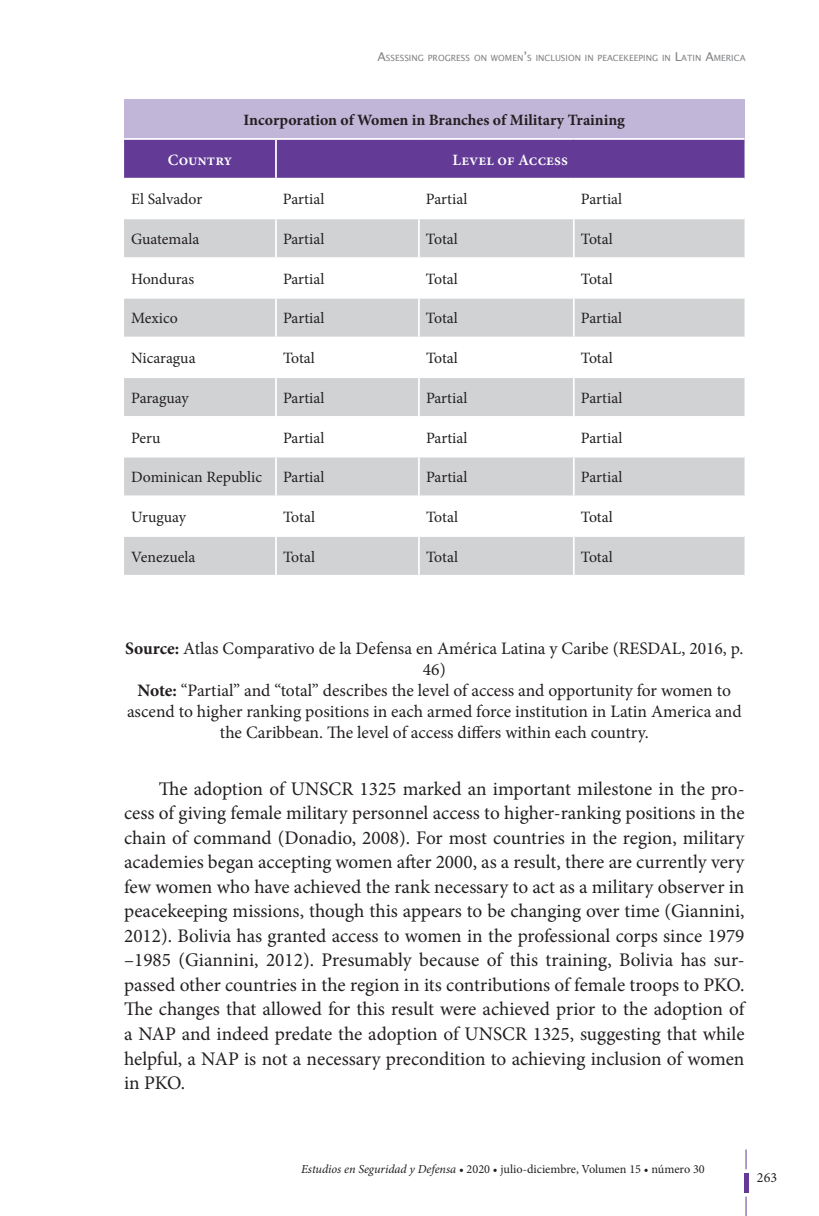
<style>
.page{position:relative;width:819px;height:1216px;background:#fff}
.page>*{position:absolute;margin:0;border:0;box-sizing:border-box;transform-origin:0 0}
.t1{font:19.25px/24.5px "Minion Pro";letter-spacing:-.005em;color:#231f20;text-align:justify}
.t2{font:17.5px/21px "Minion Pro";color:#231f20;text-align:center}
.t3{font:15.75px "Minion Pro";color:#231f20}
.t4{font:700 15.75px "Minion Pro";color:#231f20}
.t5{font:600 15.75px "Minion Pro";color:#fff}
.t6{font:14px "Minion Pro";color:#231f20}
.t7{font:12.25px "Minion Pro";color:#231f20}
.t8{font:8.58px "Lucida Sans Unicode";color:#808285}
.s1{font-size:12.25px}
.s2{font-weight:700}
.s3{font-style:italic}
</style>
<div class="page">
<svg style="left:745px;top:1149px;width:1px;height:20px"></svg>
<svg style="left:745px;top:1196px;width:1px;height:19px"></svg>
<div style="left:743px;top:1172px;width:5px;height:20px;background:#633b97"></div>
<div style="left:124px;top:99px;width:620px;height:40px;background:#c1b5d8"></div>
<div style="left:124px;top:140px;width:620px;height:38px;background:#633b97"></div>
<svg style="left:124px;top:219px;width:620px;height:356px;fill:#d1d2d4"></svg>
<svg style="left:124px;top:338px;width:620px;height:118px"></svg>
<hr style="left:124px;top:138px;width:152px;height:2px;background:#fff">
<hr style="left:276px;top:138px;width:143px;height:2px;background:#fff">
<hr style="left:275px;top:140px;width:2px;height:38px;background:#fff">
<hr style="left:419px;top:138px;width:154px;height:2px;background:#fff">
<hr style="left:573px;top:138px;width:171px;height:2px;background:#fff">
<hr style="left:275px;top:219px;width:2px;height:38px;background:#fff">
<hr style="left:418px;top:219px;width:2px;height:38px;background:#fff">
<hr style="left:573px;top:219px;width:1px;height:38px;background:#fff">
<hr style="left:124px;top:257px;width:152px;height:2px;background:#fff">
<hr style="left:276px;top:257px;width:143px;height:2px;background:#fff">
<hr style="left:275px;top:259px;width:2px;height:38px;background:#fff">
<hr style="left:419px;top:257px;width:154px;height:2px;background:#fff">
<hr style="left:418px;top:259px;width:2px;height:38px;background:#fff">
<hr style="left:573px;top:257px;width:171px;height:2px;background:#fff">
<hr style="left:573px;top:259px;width:1px;height:38px;background:#fff">
<hr style="left:124px;top:297px;width:152px;height:2px;background:#fff">
<hr style="left:276px;top:297px;width:143px;height:2px;background:#fff">
<hr style="left:275px;top:299px;width:2px;height:37px;background:#fff">
<hr style="left:419px;top:297px;width:154px;height:2px;background:#fff">
<hr style="left:418px;top:299px;width:2px;height:37px;background:#fff">
<hr style="left:573px;top:297px;width:171px;height:2px;background:#fff">
<hr style="left:573px;top:299px;width:1px;height:37px;background:#fff">
<hr style="left:124px;top:336px;width:152px;height:2px;background:#fff">
<hr style="left:276px;top:336px;width:143px;height:2px;background:#fff">
<hr style="left:275px;top:338px;width:2px;height:38px;background:#fff">
<hr style="left:419px;top:336px;width:154px;height:2px;background:#fff">
<hr style="left:418px;top:338px;width:2px;height:38px;background:#fff">
<hr style="left:573px;top:336px;width:171px;height:2px;background:#fff">
<hr style="left:573px;top:338px;width:1px;height:38px;background:#fff">
<hr style="left:124px;top:376px;width:152px;height:2px;background:#fff">
<hr style="left:276px;top:376px;width:143px;height:2px;background:#fff">
<hr style="left:275px;top:378px;width:2px;height:38px;background:#fff">
<hr style="left:419px;top:376px;width:154px;height:2px;background:#fff">
<hr style="left:418px;top:378px;width:2px;height:38px;background:#fff">
<hr style="left:573px;top:376px;width:171px;height:2px;background:#fff">
<hr style="left:573px;top:378px;width:1px;height:38px;background:#fff">
<hr style="left:124px;top:416px;width:152px;height:2px;background:#fff">
<hr style="left:276px;top:416px;width:143px;height:2px;background:#fff">
<hr style="left:275px;top:418px;width:2px;height:38px;background:#fff">
<hr style="left:419px;top:416px;width:154px;height:2px;background:#fff">
<hr style="left:418px;top:418px;width:2px;height:38px;background:#fff">
<hr style="left:573px;top:416px;width:171px;height:2px;background:#fff">
<hr style="left:573px;top:418px;width:1px;height:38px;background:#fff">
<hr style="left:124px;top:456px;width:152px;height:1px;background:#fff">
<hr style="left:276px;top:456px;width:143px;height:1px;background:#fff">
<hr style="left:275px;top:457px;width:2px;height:38px;background:#fff">
<hr style="left:419px;top:456px;width:154px;height:1px;background:#fff">
<hr style="left:418px;top:457px;width:2px;height:38px;background:#fff">
<hr style="left:573px;top:456px;width:171px;height:1px;background:#fff">
<hr style="left:573px;top:457px;width:1px;height:38px;background:#fff">
<hr style="left:124px;top:495px;width:152px;height:2px;background:#fff">
<hr style="left:276px;top:495px;width:143px;height:2px;background:#fff">
<hr style="left:275px;top:497px;width:2px;height:38px;background:#fff">
<hr style="left:419px;top:495px;width:154px;height:2px;background:#fff">
<hr style="left:418px;top:497px;width:2px;height:38px;background:#fff">
<hr style="left:573px;top:495px;width:171px;height:2px;background:#fff">
<hr style="left:573px;top:497px;width:1px;height:38px;background:#fff">
<hr style="left:124px;top:535px;width:152px;height:2px;background:#fff">
<hr style="left:276px;top:535px;width:143px;height:2px;background:#fff">
<hr style="left:275px;top:537px;width:2px;height:38px;background:#fff">
<hr style="left:419px;top:535px;width:154px;height:2px;background:#fff">
<hr style="left:418px;top:537px;width:2px;height:38px;background:#fff">
<hr style="left:573px;top:535px;width:171px;height:2px;background:#fff">
<hr style="left:573px;top:537px;width:1px;height:38px;background:#fff">
<p class="t8" style="left:377px;top:51px;width:369px"><span class="s1">A</span>SSESSING PROGRESS ON WOMEN<span class="s1">’</span>S INCLUSION IN PEACEKEEPING IN <span class="s1">L</span>ATIN <span class="s1">A</span>MERICA</p>
<p class="t4" style="left:243px;top:109px;width:383px">Incorporation of Women in Branches of Military Training</p>
<p class="t5" style="left:168px;top:149px;width:66px">Country</p>
<p class="t5" style="left:452px;top:149px;width:117px">Level of Access</p>
<p class="t3" style="left:131px;top:189px;width:73px">El Salvador</p>
<p class="t3" style="left:283px;top:189px;width:43px">Partial</p>
<p class="t3" style="left:426px;top:189px;width:43px">Partial</p>
<p class="t3" style="left:580px;top:189px;width:43px">Partial</p>
<p class="t3" style="left:131px;top:228px;width:70px">Guatemala</p>
<p class="t3" style="left:283px;top:228px;width:43px">Partial</p>
<p class="t3" style="left:426px;top:228px;width:33px">Total</p>
<p class="t3" style="left:580px;top:228px;width:33px">Total</p>
<p class="t3" style="left:131px;top:268px;width:65px">Honduras</p>
<p class="t3" style="left:283px;top:268px;width:43px">Partial</p>
<p class="t3" style="left:426px;top:268px;width:33px">Total</p>
<p class="t3" style="left:580px;top:268px;width:33px">Total</p>
<p class="t3" style="left:131px;top:308px;width:48px">Mexico</p>
<p class="t3" style="left:283px;top:308px;width:43px">Partial</p>
<p class="t3" style="left:426px;top:308px;width:33px">Total</p>
<p class="t3" style="left:581px;top:308px;width:43px">Partial</p>
<p class="t3" style="left:131px;top:347px;width:66px">Nicaragua</p>
<p class="t3" style="left:283px;top:347px;width:33px">Total</p>
<p class="t3" style="left:426px;top:347px;width:33px">Total</p>
<p class="t3" style="left:581px;top:347px;width:33px">Total</p>
<p class="t3" style="left:131px;top:387px;width:59px">Paraguay</p>
<p class="t3" style="left:283px;top:387px;width:43px">Partial</p>
<p class="t3" style="left:426px;top:387px;width:43px">Partial</p>
<p class="t3" style="left:581px;top:387px;width:43px">Partial</p>
<p class="t3" style="left:131px;top:427px;width:31px">Peru</p>
<p class="t3" style="left:283px;top:427px;width:43px">Partial</p>
<p class="t3" style="left:426px;top:427px;width:43px">Partial</p>
<p class="t3" style="left:581px;top:427px;width:43px">Partial</p>
<p class="t3" style="left:131px;top:466px;width:132px">Dominican Republic</p>
<p class="t3" style="left:283px;top:466px;width:43px">Partial</p>
<p class="t3" style="left:426px;top:466px;width:43px">Partial</p>
<p class="t3" style="left:581px;top:466px;width:43px">Partial</p>
<p class="t3" style="left:131px;top:506px;width:56px">Uruguay</p>
<p class="t3" style="left:283px;top:506px;width:33px">Total</p>
<p class="t3" style="left:426px;top:506px;width:33px">Total</p>
<p class="t3" style="left:581px;top:506px;width:33px">Total</p>
<p class="t3" style="left:131px;top:546px;width:66px">Venezuela</p>
<p class="t3" style="left:283px;top:546px;width:33px">Total</p>
<p class="t3" style="left:426px;top:546px;width:33px">Total</p>
<p class="t3" style="left:581px;top:546px;width:33px">Total</p>
<p class="t2" style="left:125px;top:638px;width:620px"><span class="s2">Source:</span> Atlas Comparativo de la Defensa en América Latina y Caribe (RESDAL, 2016, p.<br>46)<br><span class="s2">Note:</span> “Partial” and “total” describes the level of access and opportunity for women to ascend to higher ranking positions in each armed force institution in Latin America and the Caribbean. The level of access differs within each country.</p>
<p class="t1" style="left:124px;top:776px;width:622px;text-indent:35px">The adoption of UNSCR 1325 marked an important milestone in the pro&shy;cess of giving female military personnel access to higher-ranking positions in the chain of command (Donadio, 2008). For most countries in the region, military academies began accepting women after 2000, as a result, there are currently very few women who have achieved the rank necessary to act as a military observer in peacekeeping missions, though this appears to be changing over time (Giannini, 2012). Bolivia has granted access to women in the professional corps since 1979 –1985 (Giannini, 2012). Presumably because of this training, Bolivia has sur&shy;passed other countries in the region in its contributions of female troops to PKO.<br>The changes that allowed for this result were achieved prior to the adoption of a NAP and indeed predate the adoption of UNSCR 1325, suggesting that while helpful, a NAP is not a necessary precondition to achieving inclusion of women in PKO.</p>
<p class="t7" style="left:301px;top:1161px;width:405px"><span class="s3">Estudios en Seguridad y Defensa</span> • 2020 • julio-diciembre, Volumen 15 • número 30</p>
<p class="t6" style="left:756px;top:1168px;width:22px">263</p>
</div>
